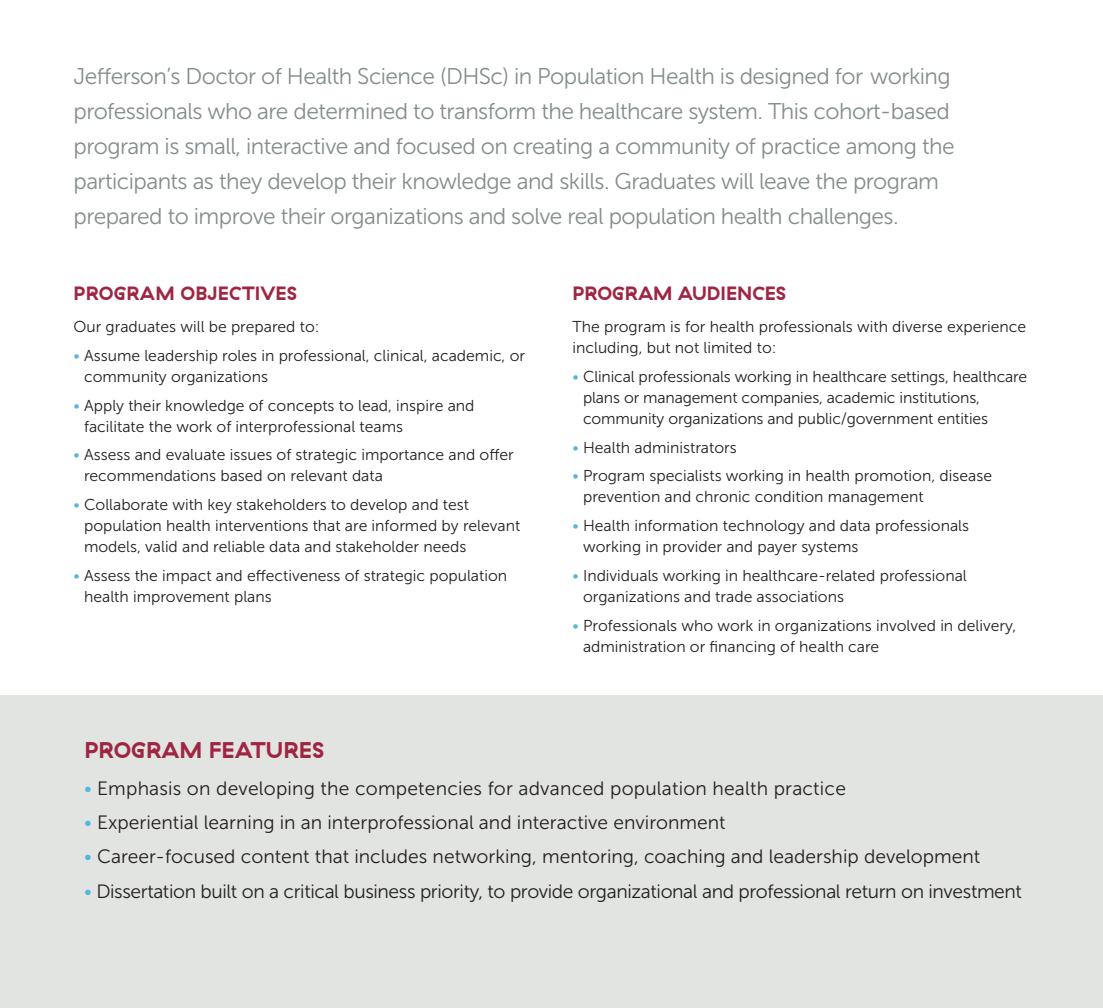
<style>
.page{position:relative;width:1103px;height:1008px;background:#fff}
.page>*{position:absolute;margin:0;border:0;box-sizing:border-box;transform-origin:0 0}
.t1{font:22.75px/35px "Museo Sans 300";letter-spacing:-.025em;color:#848c8c}
.t2{font:700 22.75px "GT Haptik";color:#9f2643}
.t3{font:19.25px "Museo Sans 300";color:#231f20}
.t4{font:19.25px "Museo Sans 300";letter-spacing:-.02em;color:#231f20}
.t5{font:700 19.25px "GT Haptik";color:#9f2643}
.t6{font:15.75px/21px "Museo Sans 300";color:#231f20}
.s1{color:#54b7df}
</style>
<div class="page">
<div style="left:0;top:696px;width:1102px;height:312px;background:#e2e4e2"></div>
<p class="t1" style="left:74px;top:59px;width:882px">Jefferson’s Doctor of Health Science (DHSc) in Population Health is designed for working professionals who are determined to transform the healthcare system. This cohort-based program is small, interactive and focused on creating a community of practice among the participants as they develop their knowledge and skills. Graduates will leave the program prepared to improve their organizations and solve real population health challenges.</p>
<p class="t5" style="left:74px;top:282px;width:225px">PROGRAM OBJECTIVES</p>
<p class="t6" style="left:74px;top:316px;width:247px">Our graduates will be prepared to:</p>
<p class="t6" style="left:84px;top:345px;width:442px;text-indent:-11px"><span class="s1">•</span> Assume leadership roles in professional, clinical, academic, or community organizations</p>
<p class="t6" style="left:84px;top:395px;width:392px;text-indent:-11px"><span class="s1">•</span> Apply their knowledge of concepts to lead, inspire and facilitate the work of interprofessional teams</p>
<p class="t6" style="left:84px;top:445px;width:431px;text-indent:-11px"><span class="s1">•</span> Assess and evaluate issues of strategic importance and offer recommendations based on relevant data</p>
<p class="t6" style="left:84px;top:495px;width:438px;text-indent:-11px"><span class="s1">•</span> Collaborate with key stakeholders to develop and test population health interventions that are informed by relevant models, valid and reliable data and stakeholder needs</p>
<p class="t6" style="left:84px;top:565px;width:424px;text-indent:-11px"><span class="s1">•</span> Assess the impact and effectiveness of strategic population health improvement plans</p>
<p class="t5" style="left:572px;top:282px;width:215px">PROGRAM AUDIENCES</p>
<p class="t6" style="left:572px;top:316px;width:455px">The program is for health professionals with diverse experience including, but not limited to:</p>
<p class="t6" style="left:583px;top:366px;width:446px;text-indent:-11px"><span class="s1">•</span> Clinical professionals working in healthcare settings, healthcare plans or management companies, academic institutions, community organizations and public/government entities</p>
<p class="t6" style="left:572px;top:437px;width:166px"><span class="s1">•</span> Health administrators</p>
<p class="t6" style="left:583px;top:466px;width:410px;text-indent:-11px"><span class="s1">•</span> Program specialists working in health promotion, disease prevention and chronic condition management</p>
<p class="t6" style="left:583px;top:516px;width:387px;text-indent:-11px"><span class="s1">•</span> Health information technology and data professionals working in provider and payer systems</p>
<p class="t6" style="left:583px;top:565px;width:385px;text-indent:-11px"><span class="s1">•</span> Individuals working in healthcare-related professional organizations and trade associations</p>
<p class="t6" style="left:583px;top:615px;width:435px;text-indent:-11px"><span class="s1">•</span> Professionals who work in organizations involved in delivery, administration or financing of health care</p>
<h1 class="t2" style="left:84px;top:737px;width:242px">PROGRAM FEATURES</h1>
<p class="t3" style="left:84px;top:778px;width:763px"><span class="s1">•</span> Emphasis on developing the competencies for advanced population health practice</p>
<p class="t3" style="left:84px;top:812px;width:643px"><span class="s1">•</span> Experiential learning in an interprofessional and interactive environment</p>
<p class="t3" style="left:84px;top:846px;width:897px"><span class="s1">•</span> Career-focused content that includes networking, mentoring, coaching and leadership development</p>
<p class="t4" style="left:84px;top:881px;width:939px"><span class="s1">•</span> Dissertation built on a critical business priority, to provide organizational and professional return on investment</p>
</div>
